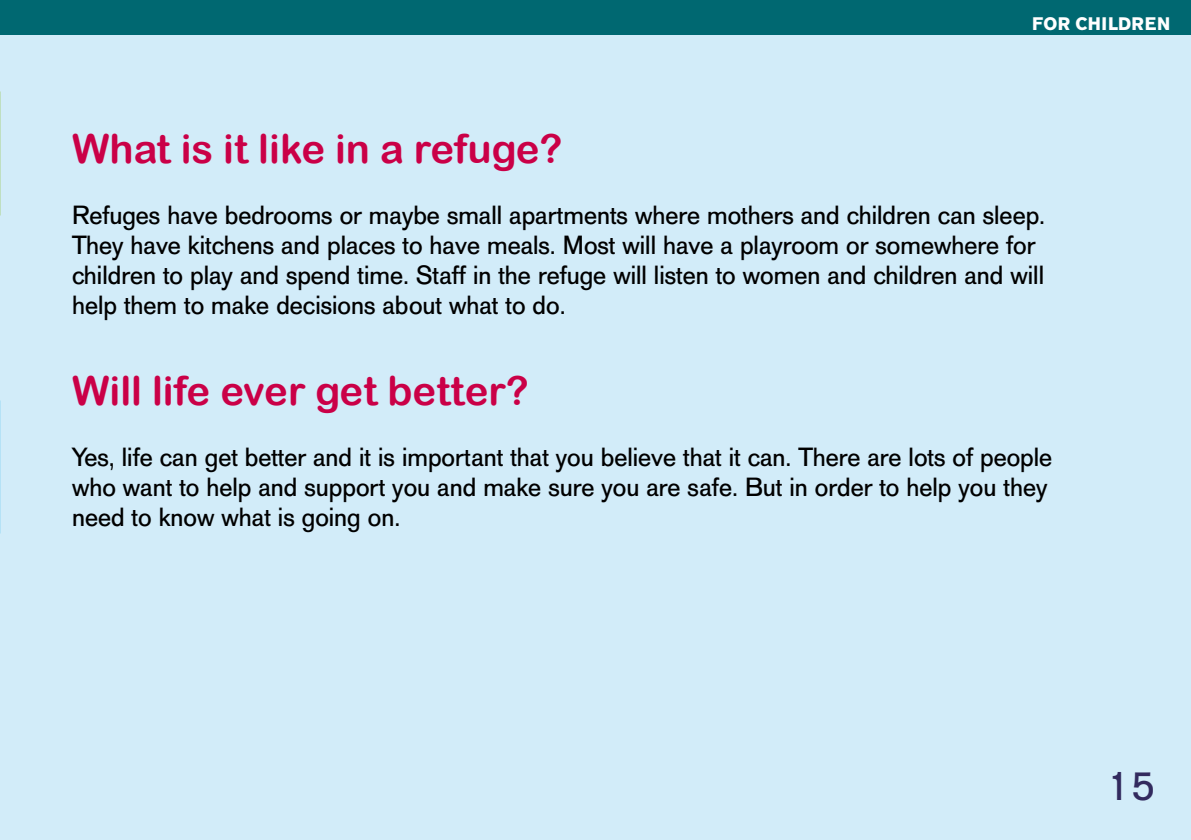
<style>
.page{position:relative;width:1191px;height:840px;background:#fff}
.page>*{position:absolute;margin:0;border:0;box-sizing:border-box;transform-origin:0 0}
.t1{font:40px "Arial Rounded MT Bold";color:#ca0047}
.t2{font:40px "AG Old Face";color:#322a5e}
.t3{font:26px/30px "AG Old Face";color:#000}
.t4{font:700 18px "AG Old Face";letter-spacing:.04em;color:#fff}
</style>
<div class="page">
<div style="left:0;top:0;width:1191px;height:839px;background:#d2ecf9"></div>
<div style="left:0;top:0;width:1191px;height:35px;background:#006871"></div>
<p class="t4" style="left:1032px;top:13px;width:140px">FOR CHILDREN</p>
<h1 class="t1" style="left:72px;top:125px;width:492px">What is it like in a refuge?</h1>
<p class="t3" style="left:72px;top:200px;width:974px">Refuges have bedrooms or maybe small apartments where mothers and children can sleep.<br>They have kitchens and places to have meals. Most will have a playroom or somewhere for children to play and spend time. Staff in the refuge will listen to women and children and will help them to make decisions about what to do.</p>
<h1 class="t1" style="left:72px;top:367px;width:458px">Will life ever get better?</h1>
<p class="t3" style="left:72px;top:442px;width:981px">Yes, life can get better and it is important that you believe that it can. There are lots of people who want to help and support you and make sure you are safe. But in order to help you they need to know what is going on.</p>
<h1 class="t2" style="left:1106px;top:762px;width:51px">15</h1>
</div>
